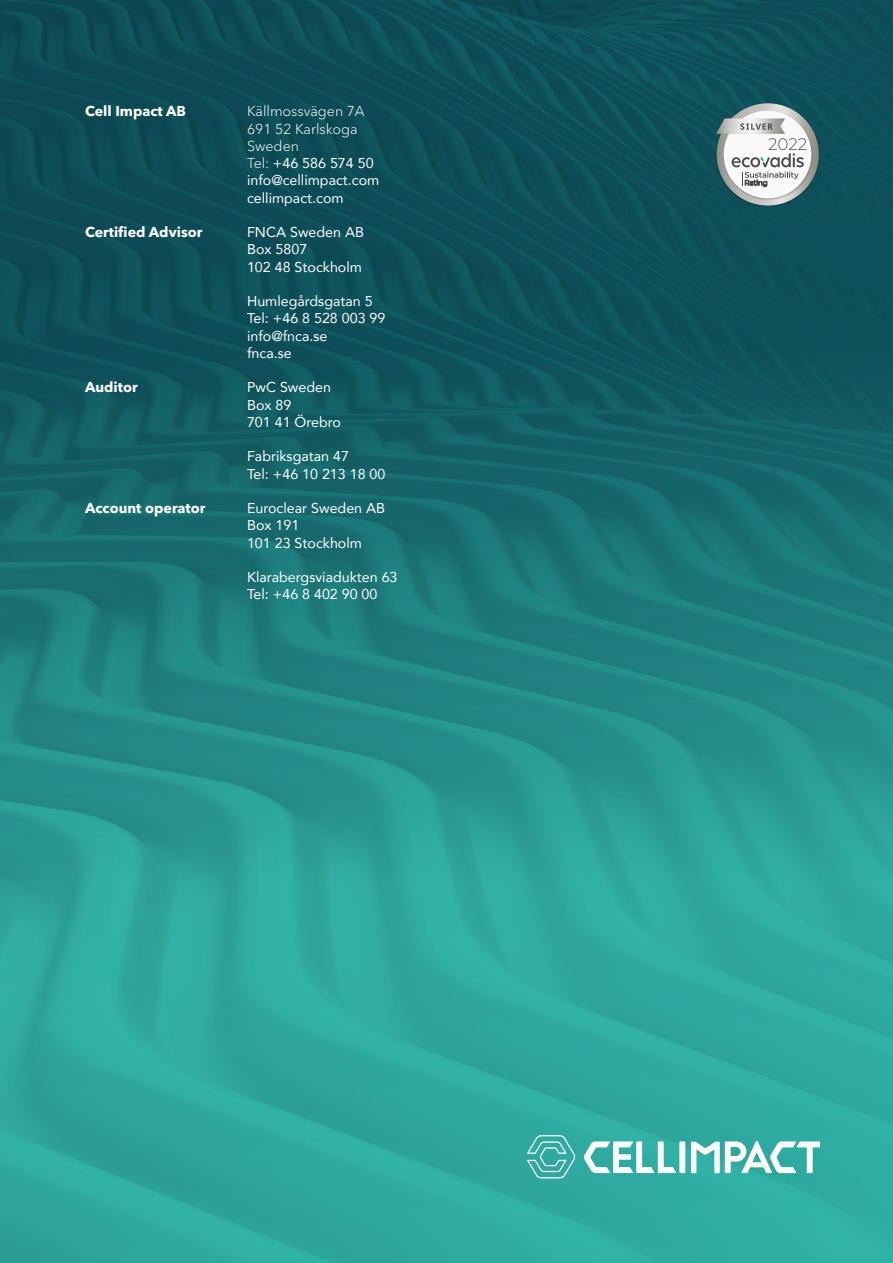
<style>
.page{position:relative;width:893px;height:1263px;background:#fff}
.page>*{position:absolute;margin:0;border:0;box-sizing:border-box;transform-origin:0 0}
.t1{font:14.25px/17.2px "Avenir";color:#fff}
.t2{font:700 14.25px "Avenir Next LT Pro";color:#fff}
.t3{font:300 14.25px/17.2px "Avenir Next LT Pro";color:#fff}
.s1{font-family:"Avenir Next LT Pro";font-weight:300}
</style>
<div class="page">
<img style="left:0;top:0;width:893px;height:1263px">
<svg style="left:527px;top:1134px;width:49px;height:45px;background:#52b7af"></svg>
<div style="left:679px;top:1141px;width:6px;height:32px;background:#fff"></div>
<svg style="left:584px;top:1141px;width:92px;height:32px"></svg>
<svg style="left:691px;top:1141px;width:129px;height:32px"></svg>
<div style="left:715px;top:102px;width:106px;height:106px;background:#0e4f59"></div>
<svg style="left:717px;top:103px;width:102px;height:103px"></svg>
<img style="left:722px;top:109px;width:91px;height:92px">
<div style="left:724px;top:111px;width:87px;height:87px;background:#f9f9f9;border-radius:50%"></div>
<svg style="left:716px;top:115px;width:90px;height:72px"></svg>
<p class="t2" style="left:85px;top:103px;width:103px">Cell Impact AB</p>
<p class="t3" style="left:247px;top:103px;width:119px">Källmossvägen 7A<br>691 52 Karlskoga<br>Sweden</p>
<p class="t1" style="left:247px;top:154px;width:134px"><span class="s1">Tel:</span> +46 586 574 50 info@cellimpact.com cellimpact.com</p>
<p class="t2" style="left:85px;top:223px;width:119px">Certified Advisor</p>
<p class="t1" style="left:247px;top:223px;width:118px">FNCA Sweden AB<br>Box 5807<br>102 48 Stockholm</p>
<p class="t1" style="left:247px;top:292px;width:140px">Humlegårdsgatan 5<br>Tel: +46 8 528 003 99 info@fnca.se<br>fnca.se</p>
<p class="t2" style="left:85px;top:379px;width:54px">Auditor</p>
<p class="t1" style="left:247px;top:378px;width:96px">PwC Sweden<br>Box 89<br>701 41 Örebro</p>
<p class="t1" style="left:247px;top:447px;width:140px">Fabriksgatan 47<br>Tel: +46 10 213 18 00</p>
<p class="t2" style="left:85px;top:499px;width:122px">Account operator</p>
<p class="t1" style="left:247px;top:499px;width:140px">Euroclear Sweden AB<br>Box 191<br>101 23 Stockholm</p>
<p class="t1" style="left:247px;top:568px;width:152px">Klarabergsviadukten 63<br>Tel: +46 8 402 90 00</p>
</div>
